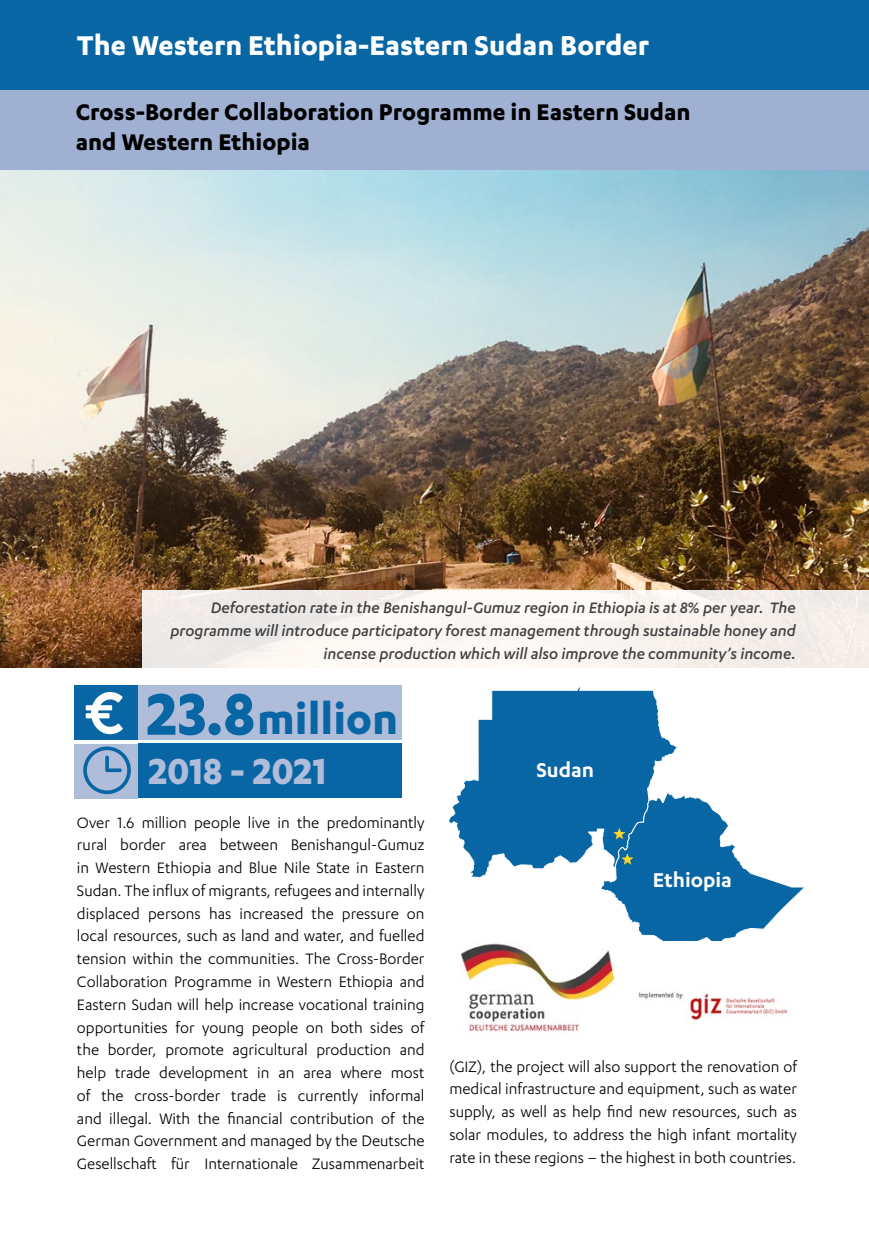
<style>
.page{position:relative;width:869px;height:1241px;background:#fff}
.page>*{position:absolute;margin:0;border:0;box-sizing:border-box;transform-origin:0 0}
.t1{font:700 49px "Karbon";color:#0966a4}
.t2{font:700 42px "Karbon";color:#b0bdda}
.t3{font:700 31.5px "Karbon";color:#fff}
.t4{font:700 26.25px/29.8px "Karbon";color:#000}
.t5{font:600 23.1px "Karbon";color:#fff}
.t6{font:17.5px/22.8px "Karbon";color:#000;text-align:justify}
.t7{font:italic 500 17.5px/22.8px "Karbon";color:#414042;text-align:right}
.s1{font-size:68.08px}
</style>
<div class="page">
<img style="left:0;top:169px;width:868px;height:498px">
<div style="left:0;top:0;width:868px;height:169px;background:#9fb0d2"></div>
<div style="left:0;top:0;width:868px;height:89px;background:#0966a4"></div>
<svg style="left:448px;top:687px;width:229px;height:191px"></svg>
<svg style="left:600px;top:790px;width:204px;height:151px"></svg>
<div style="left:74px;top:743px;width:64px;height:55px;background:#b0bdda"></div>
<div style="left:74px;top:685px;width:64px;height:54px;background:#0966a4"></div>
<div style="left:138px;top:685px;width:264px;height:54px;background:#b0bdda"></div>
<div style="left:138px;top:743px;width:264px;height:54px;background:#0966a4"></div>
<svg style="left:86px;top:692px;width:37px;height:43px"></svg>
<svg style="left:83px;top:743px;width:51px;height:52px"></svg>
<img style="left:461px;top:943px;width:326px;height:90px">
<div style="left:142px;top:590px;width:726px;height:79px;background:linear-gradient(to right,#f4f1ee,#f9f3ee)"></div>
<h3 class="t3" style="left:77px;top:27px;width:573px">The Western Ethiopia-Eastern Sudan Border</h3>
<h3 class="t4" style="left:76px;top:96px;width:616px">Cross-Border Collaboration Programme in Eastern Sudan and Western Ethiopia</h3>
<p class="t7" style="left:170px;top:596px;width:626px">Deforestation rate in the Benishangul-Gumuz region in Ethiopia is at 8% per year. The programme will introduce participatory forest management through sustainable honey and incense production which will also improve the community’s income.</p>
<h1 class="t1" style="left:146px;top:691px;width:253px"><span class="s1">23.8</span>million</h1>
<h2 class="t2" style="left:148px;top:746px;width:179px">2018 - 2021</h2>
<p class="t6" style="left:77px;top:810px;width:349px">Over 1.6 million people live in the predominantly rural border area between Benishangul-Gumuz in Western Ethiopia and Blue Nile State in Eastern Sudan. The influx of migrants, refugees and internally displaced persons has increased the pressure on local resources, such as land and water, and fuelled tension within the communities. The Cross-Border Collaboration Programme in Western Ethiopia and Eastern Sudan will help increase vocational training opportunities for young people on both sides of the border, promote agricultural production and help trade development in an area where most of the cross-border trade is currently informal and illegal. With the financial contribution of the German Government and managed by the Deutsche Gesellschaft für Internationale Zusammenarbeit</p>
<h3 class="t5" style="left:536px;top:756px;width:59px">Sudan</h3>
<h3 class="t5" style="left:652px;top:866px;width:80px">Ethiopia</h3>
<p class="t6" style="left:449px;top:1054px;width:349px">(GIZ), the project will also support the renovation of medical infrastructure and equipment, such as water supply, as well as help find new resources, such as solar modules, to address the high infant mortality rate in these regions – the highest in both countries.</p>
</div>
